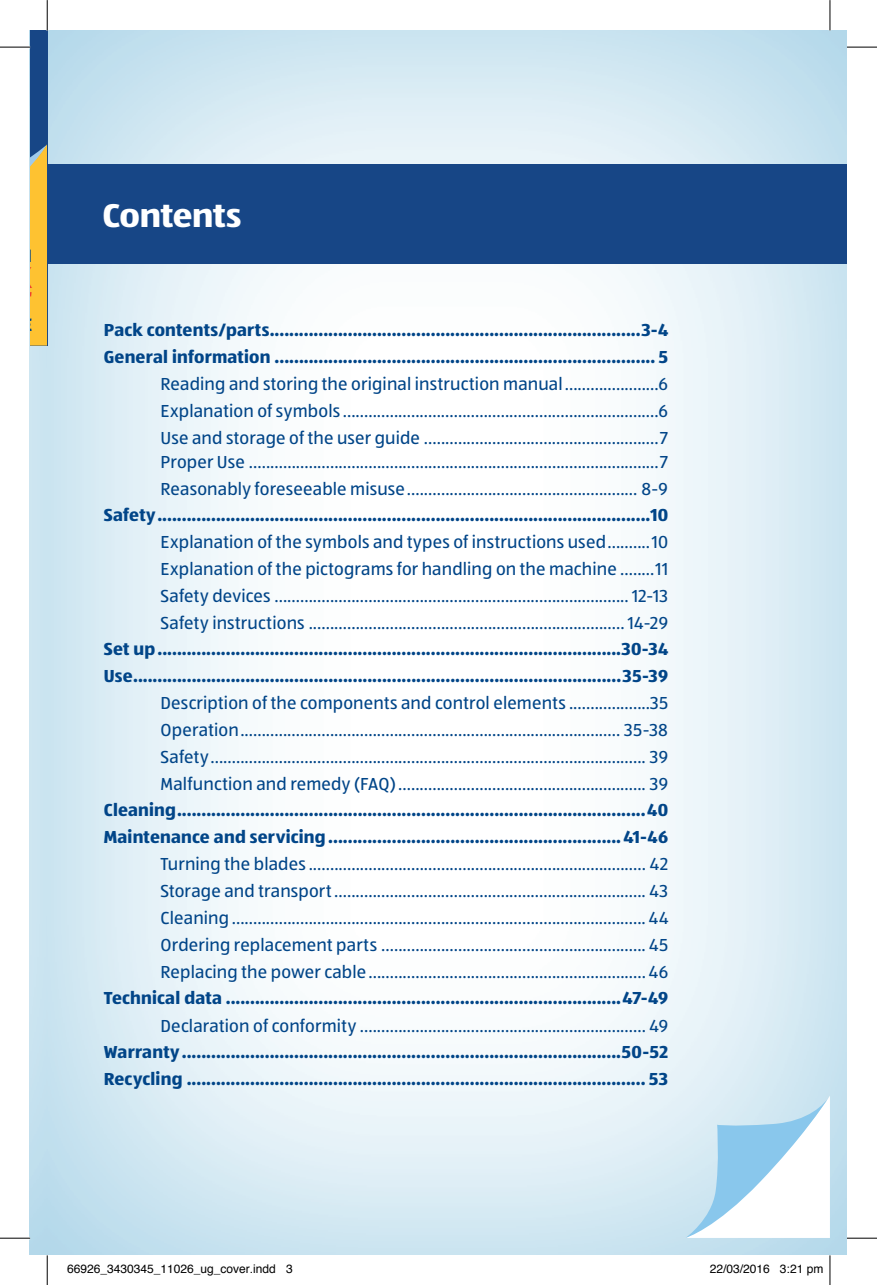
<style>
.page{position:relative;width:877px;height:1285px;background:#fff}
.page>*{position:absolute;margin:0;border:0;box-sizing:border-box;transform-origin:0 0}
.t1{font:700 34px "ALDISUEDOT";letter-spacing:-.01em;color:#fff;scale:1.05 1}
.t2{font:18px/26.8px "ALDISUEDOT";letter-spacing:.01em;color:#014588;text-align:justify}
.t3{font:700 18px/27px "ALDISUEDOT";letter-spacing:.01em;color:#014588}
.t4{font:12px "Helvetica";color:#000}
</style>
<div class="page">
<img style="left:30px;top:30px;width:816px;height:1225px">
<div style="left:30px;top:30px;width:17px;height:316px;background:#174686"></div>
<div style="left:30px;top:144px;width:17px;height:202px;background:#fec231"></div>
<svg style="left:685px;top:1095px;width:144px;height:143px"></svg>
<div style="left:47px;top:164px;width:799px;height:99px;background:#174686"></div>
<hr style="left:0;top:47px;width:30px;height:1px;background:#000">
<hr style="left:846px;top:47px;width:30px;height:1px;background:#000">
<hr style="left:0;top:1237px;width:30px;height:1px;background:#000">
<hr style="left:846px;top:1237px;width:30px;height:1px;background:#000">
<hr style="left:47px;top:0;width:1px;height:30px;background:#000">
<hr style="left:47px;top:1255px;width:1px;height:30px;background:#000">
<hr style="left:829px;top:0;width:1px;height:30px;background:#000">
<hr style="left:829px;top:1255px;width:1px;height:30px;background:#000">
<h1 class="t1" style="left:102px;top:192px;width:134px">Contents</h1>
<p class="t3" style="left:104px;top:316px;width:566px">Pack contents/parts ............................................................................3-4<br>General information .............................................................................. 5</p>
<p class="t2" style="left:160px;top:370px;width:509px">Reading and storing the original instruction manual ......................6<br>Explanation of symbols ..........................................................................6<br>Use and storage of the user guide .......................................................7</p>
<p class="t2" style="left:160px;top:448px;width:509px">Proper Use ................................................................................................7<br>Reasonably foreseeable misuse ...................................................... 8-9</p>
<p class="t3" style="left:104px;top:501px;width:566px">Safety .....................................................................................................10</p>
<p class="t2" style="left:160px;top:528px;width:509px">Explanation of the symbols and types of instructions used ..........10<br>Explanation of the pictograms for handling on the machine ........11<br>Safety devices ................................................................................... 12-13<br>Safety instructions .......................................................................... 14-29</p>
<p class="t3" style="left:104px;top:635px;width:566px">Set up ...............................................................................................30-34<br>Use ....................................................................................................35-39</p>
<p class="t2" style="left:160px;top:689px;width:509px">Description of the components and control elements ...................35<br>Operation ......................................................................................... 35-38<br>Safety ...................................................................................................... 39<br>Malfunction and remedy (FAQ) .......................................................... 39</p>
<p class="t3" style="left:104px;top:796px;width:566px">Cleaning ................................................................................................40<br>Maintenance and servicing ............................................................41-46</p>
<p class="t2" style="left:160px;top:850px;width:509px">Turning the blades ............................................................................... 42<br>Storage and transport ......................................................................... 43<br>Cleaning ................................................................................................. 44<br>Ordering replacement parts .............................................................. 45<br>Replacing the power cable ................................................................. 46</p>
<p class="t3" style="left:104px;top:984px;width:565px">Technical data .................................................................................47-49</p>
<p class="t2" style="left:160px;top:1011px;width:509px">Declaration of conformity ................................................................... 49</p>
<p class="t3" style="left:104px;top:1038px;width:565px">Warranty ..........................................................................................50-52<br>Recycling .............................................................................................. 53</p>
<p class="t4" style="left:67px;top:1259px;width:227px">66926_3430345_11026_ug_cover.indd 3</p>
<p class="t4" style="left:709px;top:1259px;width:115px">22/03/2016 3:21 pm</p>
</div>
